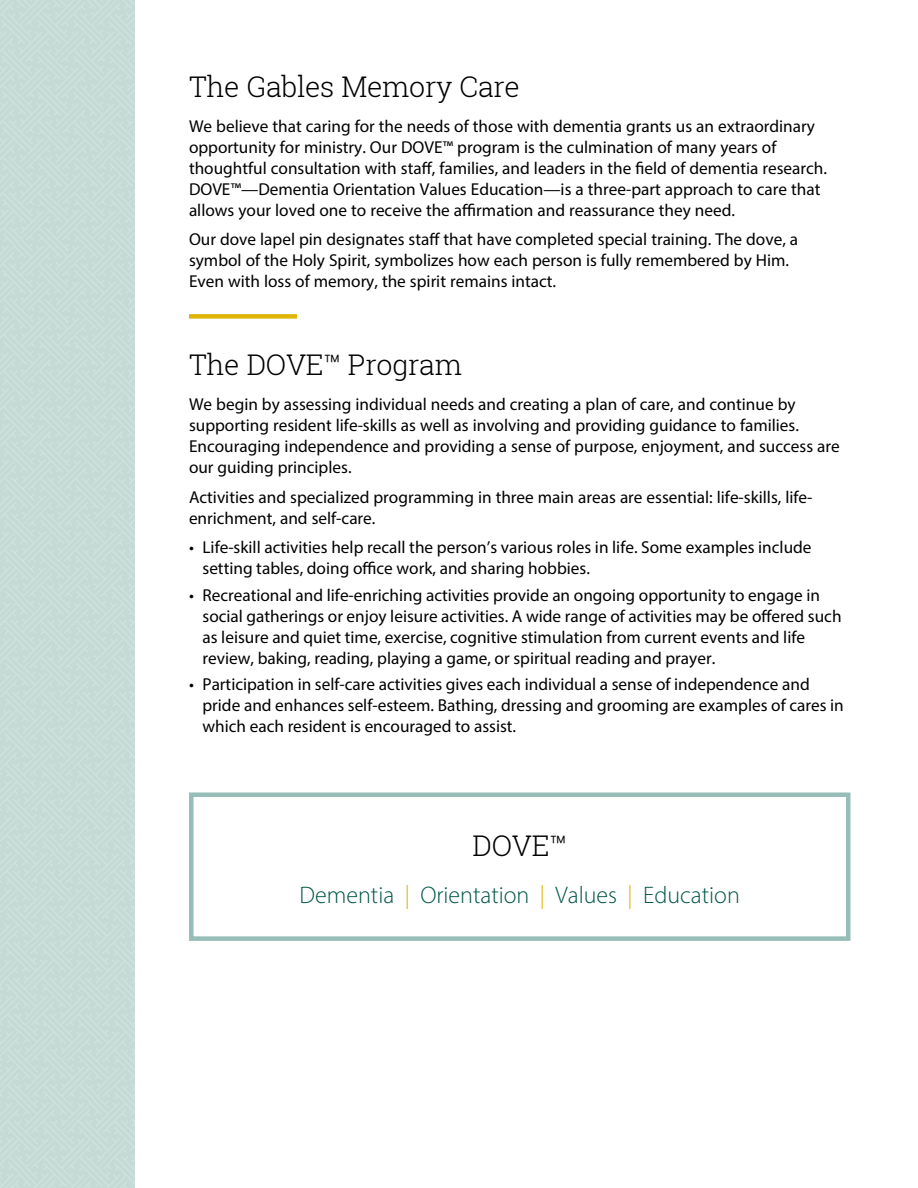
<style>
.page{position:relative;width:918px;height:1188px;background:#fff}
.page>*{position:absolute;margin:0;border:0;box-sizing:border-box;transform-origin:0 0}
.t1{font:300 28.5px "Roboto Slab";letter-spacing:-.01em;color:#000}
.t2{font:300 24px "Myriad Pro";color:#005747}
.t3{font:17.25px/21px "Myriad Pro";color:#000}
.s1{color:#deb407}
</style>
<div class="page">
<div style="left:0;top:0;width:135px;height:1188px;background:#c4dad5"></div>
<div style="left:189px;top:314px;width:108px;height:5px;background:#deb407"></div>
<div style="left:189px;top:792px;width:661px;height:149px;border:4px solid #96bdb7"></div>
<h1 class="t1" style="left:189px;top:67px;width:332px">The Gables Memory Care</h1>
<p class="t3" style="left:189px;top:115px;width:640px">We believe that caring for the needs of those with dementia grants us an extraordinary opportunity for ministry. Our DOVE™ program is the culmination of many years of thoughtful consultation with staff, families, and leaders in the field of dementia research.<br>DOVE™—Dementia Orientation Values Education—is a three-part approach to care that allows your loved one to receive the affirmation and reassurance they need.</p>
<p class="t3" style="left:189px;top:229px;width:611px">Our dove lapel pin designates staff that have completed special training. The dove, a symbol of the Holy Spirit, symbolizes how each person is fully remembered by Him.<br>Even with loss of memory, the spirit remains intact.</p>
<h1 class="t1" style="left:189px;top:346px;width:274px">The DOVE™ Program</h1>
<p class="t3" style="left:189px;top:393px;width:652px">We begin by assessing individual needs and creating a plan of care, and continue by supporting resident life-skills as well as involving and providing guidance to families.<br>Encouraging independence and providing a sense of purpose, enjoyment, and success are our guiding principles.</p>
<p class="t3" style="left:189px;top:486px;width:625px">Activities and specialized programming in three main areas are essential: life-skills, life&shy;enrichment, and self-care.</p>
<p class="t3" style="left:203px;top:537px;width:611px;text-indent:-14px">• Life-skill activities help recall the person’s various roles in life. Some examples include setting tables, doing office work, and sharing hobbies.</p>
<p class="t3" style="left:203px;top:584px;width:641px;text-indent:-14px">• Recreational and life-enriching activities provide an ongoing opportunity to engage in social gatherings or enjoy leisure activities. A wide range of activities may be offered such as leisure and quiet time, exercise, cognitive stimulation from current events and life review, baking, reading, playing a game, or spiritual reading and prayer.</p>
<p class="t3" style="left:203px;top:673px;width:643px;text-indent:-14px">• Participation in self-care activities gives each individual a sense of independence and pride and enhances self-esteem. Bathing, dressing and grooming are examples of cares in which each resident is encouraged to assist.</p>
<h1 class="t1" style="left:473px;top:826px;width:96px">DOVE™</h1>
<h2 class="t2" style="left:300px;top:880px;width:442px">Dementia <span class="s1">|</span> Orientation <span class="s1">|</span> Values <span class="s1">|</span> Education</h2>
</div>
